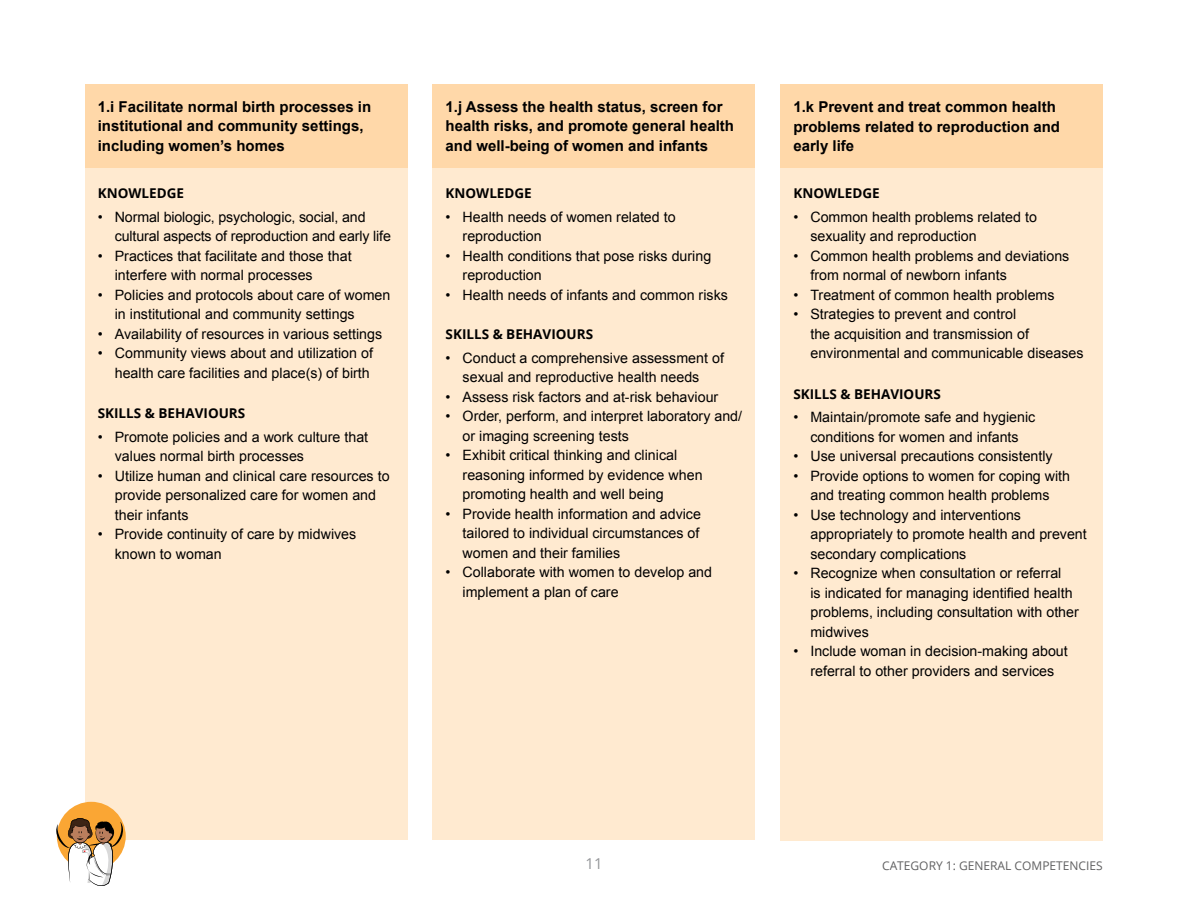
<style>
.page{position:relative;width:1188px;height:918px;background:#fff}
.page>*{position:absolute;margin:0;border:0;box-sizing:border-box;transform-origin:0 0}
.t1{font:700 15px/19.5px "Arial";color:#000}
.t2{font:15px "Open Sans";color:#939598}
.t3{font:14.25px/19.5px "Arial";color:#000}
.t4{font:700 13.5px "Open Sans";color:#000}
.t5{font:12px "Open Sans";color:#606061}
</style>
<div class="page">
<div style="left:85px;top:84px;width:322px;height:84px;background:#ffd8a9"></div>
<div style="left:85px;top:168px;width:322px;height:672px;background:#ffead0"></div>
<div style="left:57px;top:802px;width:69px;height:69px;background:#faa634;border-radius:50%"></div>
<svg style="left:56px;top:818px;width:67px;height:68px"></svg>
<div style="left:781px;top:84px;width:322px;height:84px;background:#ffd8a9"></div>
<div style="left:433px;top:84px;width:322px;height:84px;background:#ffd8a9"></div>
<div style="left:781px;top:168px;width:322px;height:672px;background:#ffead0"></div>
<div style="left:433px;top:168px;width:322px;height:672px;background:#ffead0"></div>
<p class="t1" style="left:98px;top:97px;width:275px">1.i Facilitate normal birth processes in institutional and community settings, including women’s homes</p>
<p class="t4" style="left:98px;top:183px;width:88px">KNOWLEDGE</p>
<p class="t3" style="left:115px;top:207px;width:278px;text-indent:-17px">• Normal biologic, psychologic, social, and cultural aspects of reproduction and early life</p>
<p class="t3" style="left:115px;top:246px;width:238px;text-indent:-17px">• Practices that facilitate and those that interfere with normal processes</p>
<p class="t3" style="left:115px;top:285px;width:277px;text-indent:-17px">• Policies and protocols about care of women in institutional and community settings</p>
<p class="t3" style="left:98px;top:324px;width:286px">• Availability of resources in various settings</p>
<p class="t3" style="left:98px;top:343px;width:277px;text-align:right">• Community views about and utilization of health care facilities and place(s) of birth</p>
<p class="t4" style="left:98px;top:404px;width:149px">SKILLS &amp; BEHAVIOURS</p>
<p class="t3" style="left:115px;top:427px;width:255px;text-indent:-17px">• Promote policies and a work culture that values normal birth processes</p>
<p class="t3" style="left:115px;top:466px;width:276px;text-indent:-17px">• Utilize human and clinical care resources to provide personalized care for women and their infants</p>
<p class="t3" style="left:115px;top:525px;width:243px;text-indent:-17px">• Provide continuity of care by midwives known to woman</p>
<p class="t1" style="left:446px;top:97px;width:290px">1.j Assess the health status, screen for health risks, and promote general health and well-being of women and infants</p>
<p class="t4" style="left:446px;top:184px;width:88px">KNOWLEDGE</p>
<p class="t3" style="left:463px;top:207px;width:215px;text-indent:-17px">• Health needs of women related to reproduction</p>
<p class="t3" style="left:463px;top:246px;width:250px;text-indent:-17px">• Health conditions that pose risks during reproduction</p>
<p class="t3" style="left:446px;top:285px;width:284px">• Health needs of infants and common risks</p>
<p class="t4" style="left:446px;top:324px;width:149px">SKILLS &amp; BEHAVIOURS</p>
<p class="t3" style="left:446px;top:348px;width:280px;text-align:center">• Conduct a comprehensive assessment of sexual and reproductive health needs</p>
<p class="t3" style="left:446px;top:387px;width:274px">• Assess risk factors and at-risk behaviour</p>
<p class="t3" style="left:463px;top:406px;width:281px;text-indent:-17px">• Order, perform, and interpret laboratory and/ or imaging screening tests</p>
<p class="t3" style="left:463px;top:445px;width:241px;text-indent:-17px">• Exhibit critical thinking and clinical reasoning informed by evidence when promoting health and well being</p>
<p class="t3" style="left:463px;top:504px;width:240px;text-align:justify;text-indent:-17px">• Provide health information and advice tailored to individual circumstances of women and their families</p>
<p class="t3" style="left:463px;top:562px;width:251px;text-indent:-17px">• Collaborate with women to develop and implement a plan of care</p>
<p class="t1" style="left:793px;top:98px;width:268px">1.k Prevent and treat common health problems related to reproduction and early life</p>
<p class="t4" style="left:793px;top:183px;width:88px">KNOWLEDGE</p>
<p class="t3" style="left:810px;top:207px;width:228px;text-indent:-17px">• Common health problems related to sexuality and reproduction</p>
<p class="t3" style="left:810px;top:246px;width:260px;text-indent:-17px">• Common health problems and deviations from normal of newborn infants</p>
<p class="t3" style="left:793px;top:285px;width:263px">• Treatment of common health problems</p>
<p class="t3" style="left:810px;top:304px;width:275px;text-indent:-17px">• Strategies to prevent and control<br>the acquisition and transmission of environmental and communicable diseases</p>
<p class="t4" style="left:793px;top:384px;width:149px">SKILLS &amp; BEHAVIOURS</p>
<p class="t3" style="left:793px;top:408px;width:243px;text-align:center">• Maintain/promote safe and hygienic conditions for women and infants</p>
<p class="t3" style="left:793px;top:447px;width:261px">• Use universal precautions consistently</p>
<p class="t3" style="left:793px;top:466px;width:278px;text-align:center">• Provide options to women for coping with and treating common health problems</p>
<p class="t3" style="left:810px;top:505px;width:278px;text-indent:-17px">• Use technology and interventions appropriately to promote health and prevent secondary complications</p>
<p class="t3" style="left:810px;top:564px;width:270px;text-indent:-17px">• Recognize when consultation or referral<br>is indicated for managing identified health problems, including consultation with other midwives</p>
<p class="t3" style="left:793px;top:642px;width:276px;text-align:center">• Include woman in decision-making about referral to other providers and services</p>
<p class="t2" style="left:585px;top:853px;width:19px">11</p>
<p class="t5" style="left:882px;top:858px;width:17px">CATEGORY</p>
<p class="t5" style="left:946px;top:858px;width:158px">1: GENERAL COMPETENCIES</p>
</div>
